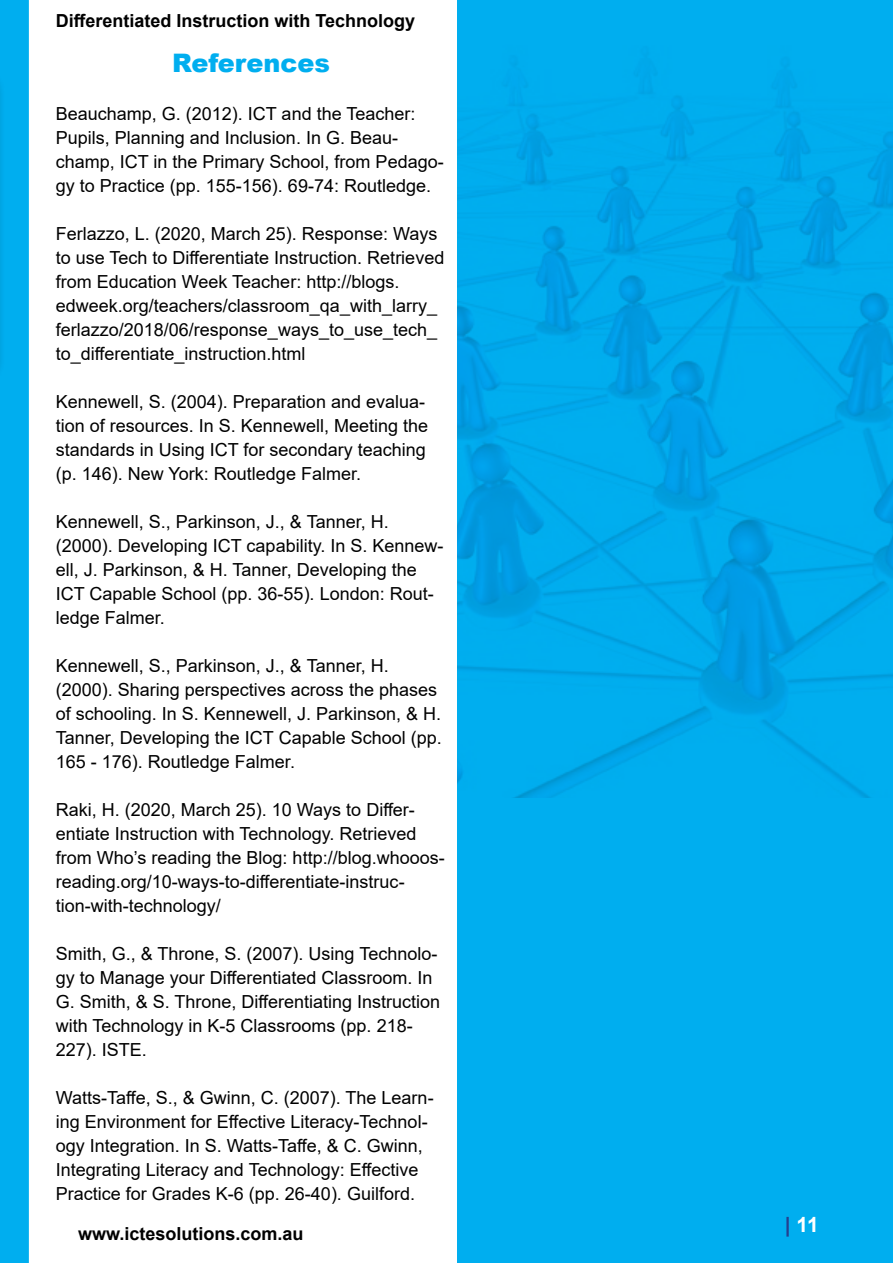
<style>
.page{position:relative;width:893px;height:1263px;background:#fff}
.page>*{position:absolute;margin:0;border:0;box-sizing:border-box;transform-origin:0 0}
.t1{font:900 25.5px "Arial";color:#00aeef}
.t2{font:700 21px "Arial";color:#fff}
.t3{font:18px/24px "Arial";color:#000}
.t4{font:700 18px "Arial";color:#000}
.s1{color:#25408f}
</style>
<div class="page">
<div style="left:457px;top:0;width:436px;height:1263px;background:#00aeef"></div>
<img style="left:457px;top:74px;width:436px;height:723px">
<div style="left:0;top:0;width:29px;height:1263px;background:#00aeef;border:2px solid #00aeef"></div>
<div style="left:0;top:64px;width:5px;height:324px;background:#00a9e9"></div>
<p class="t4" style="left:56px;top:8px;width:361px">Differentiated Instruction with Technology</p>
<h1 class="t1" style="left:172px;top:45px;width:160px">References</h1>
<p class="t3" style="left:56px;top:102px;width:389px">Beauchamp, G. (2012). ICT and the Teacher:<br>Pupils, Planning and Inclusion. In G. Beau&shy;champ, ICT in the Primary School, from Pedago&shy;gy to Practice (pp. 155-156). 69-74: Routledge.</p>
<p class="t3" style="left:56px;top:222px;width:390px">Ferlazzo, L. (2020, March 25). Response: Ways to use Tech to Differentiate Instruction. Retrieved from Education Week Teacher: http://blogs. edweek.org/teachers/classroom_qa_with_larry_ ferlazzo/2018/06/response_ways_to_use_tech_ to_differentiate_instruction.html</p>
<p class="t3" style="left:56px;top:390px;width:374px">Kennewell, S. (2004). Preparation and evalua&shy;tion of resources. In S. Kennewell, Meeting the standards in Using ICT for secondary teaching (p. 146). New York: Routledge Falmer.</p>
<p class="t3" style="left:56px;top:510px;width:389px">Kennewell, S., Parkinson, J., &amp; Tanner, H. (2000). Developing ICT capability. In S. Kennew&shy;ell, J. Parkinson, &amp; H. Tanner, Developing the ICT Capable School (pp. 36-55). London: Rout&shy;ledge Falmer.</p>
<p class="t3" style="left:56px;top:654px;width:387px">Kennewell, S., Parkinson, J., &amp; Tanner, H. (2000). Sharing perspectives across the phases of schooling. In S. Kennewell, J. Parkinson, &amp; H.<br>Tanner, Developing the ICT Capable School (pp.<br>165 - 176). Routledge Falmer.</p>
<p class="t3" style="left:56px;top:798px;width:390px">Raki, H. (2020, March 25). 10 Ways to Differ&shy;entiate Instruction with Technology. Retrieved from Who’s reading the Blog: http://blog.whooos&shy;reading.org/10-ways-to-differentiate-instruc&shy;tion-with-technology/</p>
<p class="t3" style="left:56px;top:942px;width:386px">Smith, G., &amp; Throne, S. (2007). Using Technolo&shy;gy to Manage your Differentiated Classroom. In G. Smith, &amp; S. Throne, Differentiating Instruction with Technology in K-5 Classrooms (pp. 218- 227). ISTE.</p>
<p class="t3" style="left:56px;top:1086px;width:379px">Watts-Taffe, S., &amp; Gwinn, C. (2007). The Learn&shy;ing Environment for Effective Literacy-Technol&shy;ogy Integration. In S. Watts-Taffe, &amp; C. Gwinn, Integrating Literacy and Technology: Effective Practice for Grades K-6 (pp. 26-40). Guilford.</p>
<p class="t4" style="left:78px;top:1221px;width:227px">www.ictesolutions.com.au</p>
<p class="t2" style="left:785px;top:1210px;width:35px"><span class="s1">|</span> 11</p>
</div>
